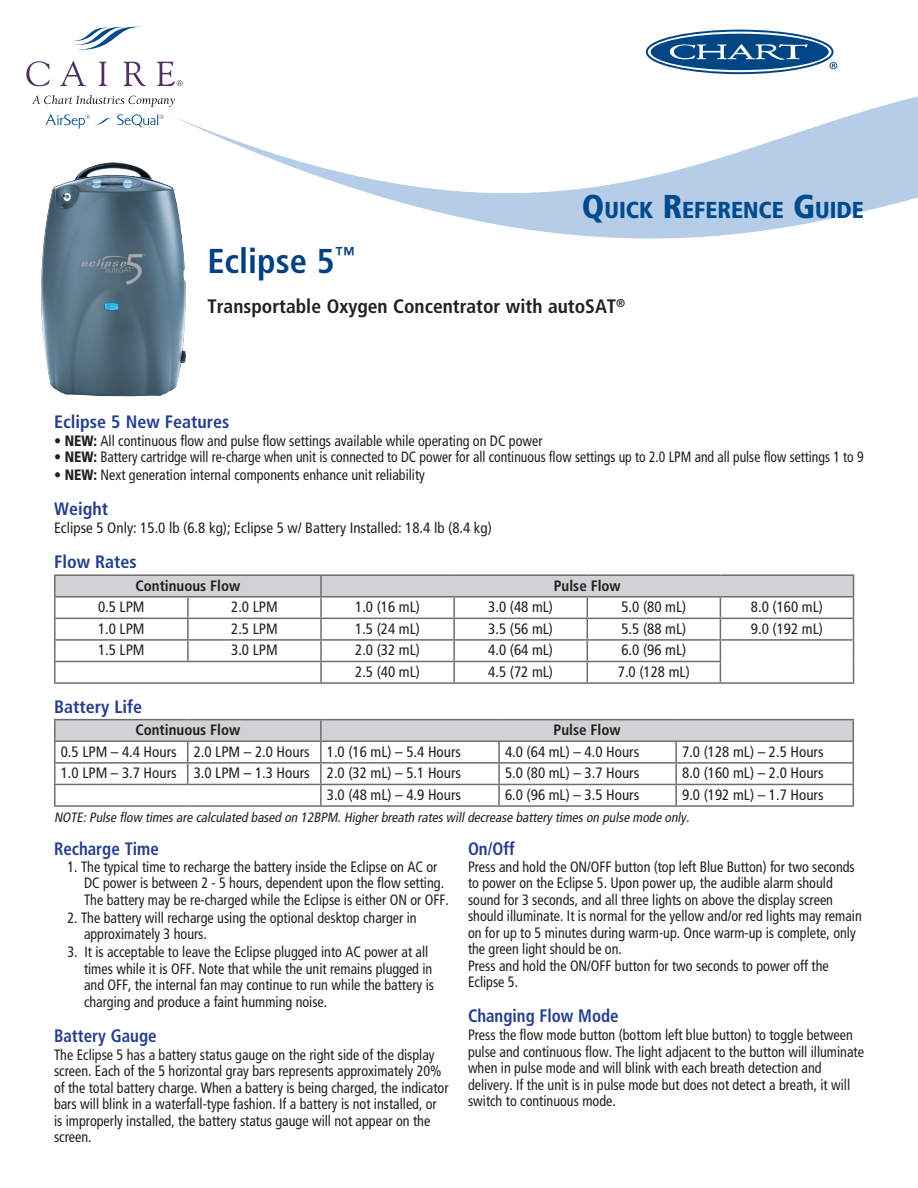
<style>
.page{position:relative;width:918px;height:1188px;background:#fff}
.page>*{position:absolute;margin:0;border:0;box-sizing:border-box;transform-origin:0 0}
.t1{font:700 condensed 34.5px "Frutiger";color:#014181}
.t2{font:900 condensed 23.1px "Frutiger";color:#004a8d}
.t3{font:700 condensed 19.5px "Frutiger";color:#231f20}
.t4{font:700 condensed 18px "Frutiger";color:#253f8e;scale:.94 1}
.t5{font:700 condensed 18px "Frutiger";color:#253f8e}
.t6{font:condensed 15px/16.5px "Frutiger";color:#231f20;scale:.94 1}
.t7{font:condensed 15px "Frutiger";color:#231f20}
.t8{font:condensed 15px "Frutiger";color:#231f20;scale:.91 1}
.t9{font:700 condensed 15px "Frutiger";color:#231f20}
.t10{font:italic condensed 13.5px "Frutiger";color:#231f20}
.s1{font-size:33px}
.s2{font-weight:900}
</style>
<div class="page">
<hr style="left:54px;top:574px;width:134px;height:2px;background:#6c6d70">
<hr style="left:54px;top:576px;width:2px;height:20px;background:#6c6d70">
<hr style="left:188px;top:574px;width:133px;height:2px;background:#6c6d70">
<hr style="left:321px;top:574px;width:133px;height:2px;background:#6c6d70">
<hr style="left:454px;top:574px;width:133px;height:2px;background:#6c6d70">
<hr style="left:587px;top:574px;width:133px;height:2px;background:#6c6d70">
<hr style="left:720px;top:574px;width:134px;height:2px;background:#6c6d70">
<hr style="left:54px;top:596px;width:134px;height:2px;background:#6c6d70">
<hr style="left:54px;top:598px;width:2px;height:20px;background:#6c6d70">
<hr style="left:54px;top:618px;width:134px;height:1px;background:#6c6d70">
<hr style="left:54px;top:619px;width:2px;height:20px;background:#6c6d70">
<hr style="left:54px;top:639px;width:134px;height:2px;background:#6c6d70">
<hr style="left:54px;top:641px;width:2px;height:20px;background:#6c6d70">
<hr style="left:54px;top:661px;width:134px;height:1px;background:#6c6d70">
<hr style="left:54px;top:662px;width:2px;height:20px;background:#6c6d70">
<svg style="left:55px;top:575px;width:799px;height:107px"></svg>
<hr style="left:54px;top:682px;width:134px;height:2px;background:#6c6d70">
<hr style="left:188px;top:682px;width:133px;height:2px;background:#6c6d70">
<hr style="left:321px;top:682px;width:133px;height:2px;background:#6c6d70">
<hr style="left:454px;top:682px;width:133px;height:2px;background:#6c6d70">
<hr style="left:587px;top:682px;width:133px;height:2px;background:#6c6d70">
<hr style="left:720px;top:682px;width:134px;height:2px;background:#6c6d70">
<hr style="left:54px;top:719px;width:134px;height:1px;background:#6c6d70">
<hr style="left:54px;top:720px;width:2px;height:21px;background:#6c6d70">
<hr style="left:188px;top:719px;width:133px;height:1px;background:#6c6d70">
<hr style="left:321px;top:719px;width:178px;height:1px;background:#6c6d70">
<hr style="left:499px;top:719px;width:177px;height:1px;background:#6c6d70">
<hr style="left:676px;top:719px;width:178px;height:1px;background:#6c6d70">
<hr style="left:54px;top:741px;width:134px;height:1px;background:#6c6d70">
<hr style="left:54px;top:742px;width:2px;height:20px;background:#6c6d70">
<hr style="left:54px;top:762px;width:134px;height:2px;background:#6c6d70">
<hr style="left:54px;top:764px;width:2px;height:20px;background:#6c6d70">
<hr style="left:54px;top:784px;width:134px;height:1px;background:#6c6d70">
<hr style="left:54px;top:785px;width:2px;height:20px;background:#6c6d70">
<svg style="left:55px;top:720px;width:799px;height:85px"></svg>
<hr style="left:54px;top:805px;width:134px;height:2px;background:#6c6d70">
<hr style="left:188px;top:805px;width:133px;height:2px;background:#6c6d70">
<hr style="left:321px;top:805px;width:178px;height:2px;background:#6c6d70">
<hr style="left:499px;top:805px;width:177px;height:2px;background:#6c6d70">
<hr style="left:676px;top:805px;width:178px;height:2px;background:#6c6d70">
<img style="left:41px;top:162px;width:145px;height:235px">
<svg style="left:170px;top:86px;width:748px;height:153px"></svg>
<svg style="left:26px;top:61px;width:24px;height:25px"></svg>
<svg style="left:60px;top:61px;width:26px;height:25px"></svg>
<svg style="left:99px;top:62px;width:8px;height:24px"></svg>
<svg style="left:123px;top:61px;width:23px;height:25px"></svg>
<svg style="left:72px;top:26px;width:69px;height:24px"></svg>
<svg style="left:157px;top:62px;width:26px;height:24px"></svg>
<svg style="left:32px;top:95px;width:143px;height:12px"></svg>
<svg style="left:46px;top:114px;width:118px;height:15px"></svg>
<svg style="left:646px;top:30px;width:191px;height:44px"></svg>
<h2 class="t2" style="left:582px;top:196px;width:284px"><span class="s1">Q</span>UICK <span class="s1">R</span>EFERENCE <span class="s1">G</span>UIDE</h2>
<h1 class="t1" style="left:207px;top:240px;width:149px">Eclipse 5<sup>™</sup></h1>
<h3 class="t3" style="left:207px;top:295px;width:420px">Transportable Oxygen Concentrator with autoSAT<sup>®</sup></h3>
<p class="t5" style="left:54px;top:411px;width:177px">Eclipse 5 New Features</p>
<p class="t6" style="left:54px;top:432px;width:521px"><span class="s2">• NEW:</span> All continuous flow and pulse flow settings available while operating on DC power</p>
<p class="t8" style="left:54px;top:448px;width:891px"><span class="s2">• NEW:</span> Battery cartridge will re-charge when unit is connected to DC power for all continuous flow settings up to 2.0 LPM and all pulse flow settings 1 to 9</p>
<p class="t6" style="left:54px;top:467px;width:396px"><span class="s2">• NEW:</span> Next generation internal components enhance unit reliability</p>
<p class="t5" style="left:54px;top:498px;width:56px">Weight</p>
<p class="t7" style="left:54px;top:519px;width:439px">Eclipse 5 Only: 15.0 lb (6.8 kg); Eclipse 5 w/ Battery Installed: 18.4 lb (8.4 kg)</p>
<p class="t5" style="left:54px;top:552px;width:84px">Flow Rates</p>
<p class="t9" style="left:135px;top:577px;width:106px">Continuous Flow</p>
<p class="t9" style="left:554px;top:577px;width:68px">Pulse Flow</p>
<p class="t7" style="left:98px;top:598px;width:48px">0.5 LPM</p>
<p class="t7" style="left:231px;top:598px;width:48px">2.0 LPM</p>
<p class="t7" style="left:355px;top:598px;width:66px">1.0 (16 mL)</p>
<p class="t7" style="left:488px;top:598px;width:66px">3.0 (48 mL)</p>
<p class="t7" style="left:621px;top:598px;width:66px">5.0 (80 mL)</p>
<p class="t7" style="left:751px;top:598px;width:74px">8.0 (160 mL)</p>
<p class="t7" style="left:98px;top:620px;width:48px">1.0 LPM</p>
<p class="t7" style="left:231px;top:620px;width:48px">2.5 LPM</p>
<p class="t7" style="left:355px;top:620px;width:66px">1.5 (24 mL)</p>
<p class="t7" style="left:488px;top:620px;width:66px">3.5 (56 mL)</p>
<p class="t7" style="left:621px;top:620px;width:66px">5.5 (88 mL)</p>
<p class="t7" style="left:751px;top:620px;width:74px">9.0 (192 mL)</p>
<p class="t7" style="left:98px;top:642px;width:48px">1.5 LPM</p>
<p class="t7" style="left:231px;top:642px;width:48px">3.0 LPM</p>
<p class="t7" style="left:355px;top:642px;width:66px">2.0 (32 mL)</p>
<p class="t7" style="left:488px;top:642px;width:66px">4.0 (64 mL)</p>
<p class="t7" style="left:621px;top:642px;width:66px">6.0 (96 mL)</p>
<p class="t7" style="left:355px;top:663px;width:66px">2.5 (40 mL)</p>
<p class="t7" style="left:488px;top:663px;width:66px">4.5 (72 mL)</p>
<p class="t7" style="left:618px;top:663px;width:74px">7.0 (128 mL)</p>
<p class="t5" style="left:54px;top:696px;width:90px">Battery Life</p>
<p class="t9" style="left:135px;top:721px;width:106px">Continuous Flow</p>
<p class="t9" style="left:554px;top:721px;width:68px">Pulse Flow</p>
<p class="t7" style="left:61px;top:743px;width:402px">0.5 LPM – 4.4 Hours 2.0 LPM – 2.0 Hours 1.0 (16 mL) – 5.4 Hours</p>
<p class="t7" style="left:505px;top:743px;width:136px">4.0 (64 mL) – 4.0 Hours</p>
<p class="t7" style="left:682px;top:743px;width:143px">7.0 (128 mL) – 2.5 Hours</p>
<p class="t7" style="left:61px;top:765px;width:402px">1.0 LPM – 3.7 Hours 3.0 LPM – 1.3 Hours 2.0 (32 mL) – 5.1 Hours</p>
<p class="t7" style="left:505px;top:765px;width:136px">5.0 (80 mL) – 3.7 Hours</p>
<p class="t7" style="left:682px;top:765px;width:143px">8.0 (160 mL) – 2.0 Hours</p>
<p class="t7" style="left:327px;top:786px;width:136px">3.0 (48 mL) – 4.9 Hours</p>
<p class="t7" style="left:505px;top:786px;width:136px">6.0 (96 mL) – 3.5 Hours</p>
<p class="t7" style="left:682px;top:786px;width:143px">9.0 (192 mL) – 1.7 Hours</p>
<p class="t10" style="left:54px;top:809px;width:640px">NOTE:Pulse flow timesare calculated based on 12BPM.Higherbreath rateswilldecrease battery timeson pulse mode only.</p>
<p class="t4" style="left:54px;top:838px;width:113px">Recharge Time</p>
<p class="t6" style="left:84px;top:858px;width:390px;text-indent:-16px">1. The typical time to recharge the battery inside the Eclipse on AC or<br>DC power is between 2 - 5 hours, dependent upon the flow setting.<br>The battery may be re-charged while the Eclipse is either ON or OFF.</p>
<p class="t6" style="left:84px;top:909px;width:355px;text-indent:-16px">2. The battery will recharge using the optional desktop charger in approximately 3 hours.</p>
<p class="t6" style="left:84px;top:944px;width:374px;text-indent:-16px">3. It is acceptable to leave the Eclipse plugged into AC power at all times while it is OFF. Note that while the unit remains plugged in and OFF, the internal fan may continue to run while the battery is charging and produce a faint humming noise.</p>
<p class="t4" style="left:54px;top:1025px;width:111px">Battery Gauge</p>
<p class="t6" style="left:54px;top:1046px;width:421px">The Eclipse 5 has a battery status gauge on the right side of the display screen. Each of the 5 horizontal gray bars represents approximately 20% of the total battery charge. When a battery is being charged, the indicator bars will blink in a waterfall-type fashion. If a battery is not installed, or is improperly installed, the battery status gauge will not appear on the screen.</p>
<p class="t4" style="left:468px;top:838px;width:51px">On/Off</p>
<p class="t6" style="left:468px;top:858px;width:420px">Press and hold the ON/OFF button (top left Blue Button) for two seconds to power on the Eclipse 5. Upon power up, the audible alarm should sound for 3 seconds, and all three lights on above the display screen should illuminate. It is normal for the yellow and/or red lights may remain on for up to 5 minutes during warm-up. Once warm-up is complete, only the green light should be on.<br>Press and hold the ON/OFF button for two seconds to power off the Eclipse 5.</p>
<p class="t4" style="left:468px;top:1005px;width:162px">Changing Flow Mode</p>
<p class="t6" style="left:468px;top:1027px;width:423px">Press the flow mode button (bottom left blue button) to toggle between pulse and continuous flow. The light adjacent to the button will illuminate when in pulse mode and will blink with each breath detection and delivery. If the unit is in pulse mode but does not detect a breath, it will switch to continuous mode.</p>
</div>
